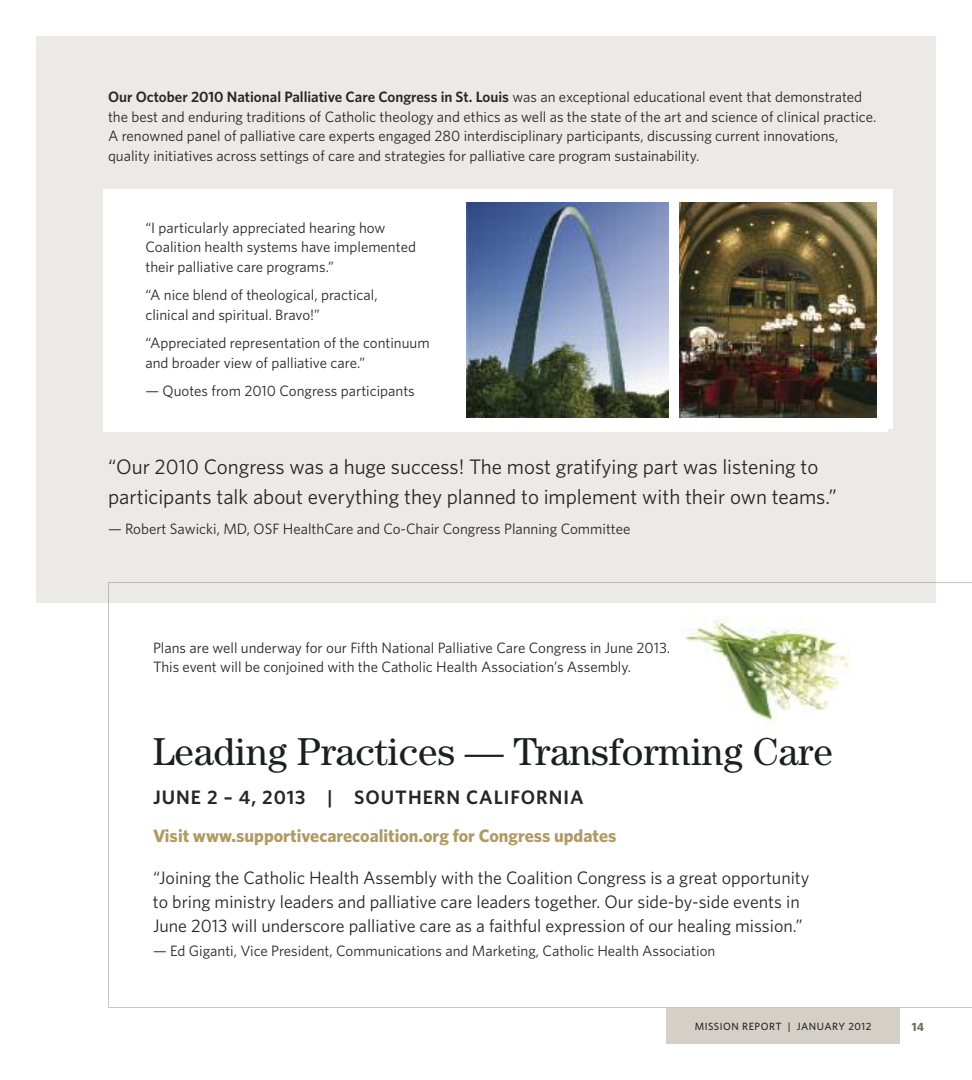
<style>
.page{position:relative;width:972px;height:1080px;background:#fff}
.page>*{position:absolute;margin:0;border:0;box-sizing:border-box;transform-origin:0 0}
.t1{font:39px "Century";color:#1d1e20}
.t2{font:21px/30px "Whitney";color:#272627}
.t3{font:600 19.5px "Whitney";letter-spacing:.05em;color:#272627}
.t4{font:18px/24px "Whitney";color:#272627}
.t5{font:700 18px "Whitney";color:#b19962}
.t6{font:15px/19.5px "Whitney";color:#272627}
.t7{font:700 12px "Whitney";color:#716d61}
.t8{font:500 10.5px "Whitney";letter-spacing:.05em;color:#272627}
.s1{font-weight:600}
</style>
<div class="page">
<div style="left:36px;top:36px;width:900px;height:567px;background:#eceae6"></div>
<svg style="left:108px;top:582px;width:828px;height:21px"></svg>
<div style="left:108px;top:189px;width:785px;height:240px;background:#fff"></div>
<div style="left:666px;top:1008px;width:234px;height:36px;background:#d4cfc7"></div>
<img style="left:466px;top:202px;width:203px;height:216px">
<img style="left:680px;top:202px;width:196px;height:216px">
<img style="left:684px;top:616px;width:166px;height:104px">
<p class="t6" style="left:108px;top:88px;width:770px"><span class="s1">Our October 2010 National Palliative Care Congress in St. Louis</span> was an exceptional educational event that demonstrated the best and enduring traditions of Catholic theology and ethics as well as the state of the art and science of clinical practice.<br>A renowned panel of palliative care experts engaged 280 interdisciplinary participants, discussing current innovations, quality initiatives across settings of care and strategies for palliative care program sustainability.</p>
<p class="t6" style="left:145px;top:219px;width:272px">“I particularly appreciated hearing how<br>Coalition health systems have implemented their palliative care programs.”</p>
<p class="t6" style="left:145px;top:286px;width:234px">“A nice blend of theological, practical, clinical and spiritual. Bravo!”</p>
<p class="t6" style="left:145px;top:334px;width:286px">“Appreciated representation of the continuum and broader view of palliative care.”</p>
<p class="t6" style="left:145px;top:382px;width:271px">— Quotes from 2010 Congress participants</p>
<h2 class="t2" style="left:108px;top:454px;width:731px">“Our 2010 Congress was a huge success! The most gratifying part was listening to participants talk about everything they planned to implement with their own teams.”</h2>
<p class="t6" style="left:108px;top:521px;width:524px">— Robert Sawicki, MD, OSF HealthCare and Co-Chair Congress Planning Committee</p>
<p class="t6" style="left:153px;top:639px;width:519px">Plans are well underway for our Fifth National Palliative Care Congress in June 2013.<br>This event will be conjoined with the Catholic Health Association’s Assembly.</p>
<h1 class="t1" style="left:153px;top:738px;width:681px">Leading Practices — Transforming Care</h1>
<h3 class="t3" style="left:153px;top:791px;width:432px">JUNE 2 – 4, 2013 | SOUTHERN CALIFORNIA</h3>
<p class="t5" style="left:153px;top:829px;width:465px">Visit www.supportivecarecoalition.org for Congress updates</p>
<p class="t4" style="left:153px;top:868px;width:658px">“Joining the Catholic Health Assembly with the Coalition Congress is a great opportunity to bring ministry leaders and palliative care leaders together. Our side-by-side events in<br>June 2013 will underscore palliative care as a faithful expression of our healing mission.”</p>
<p class="t6" style="left:153px;top:943px;width:564px">— Ed Giganti, Vice President, Communications and Marketing, Catholic Health Association</p>
<p class="t8" style="left:695px;top:1023px;width:178px">MISSION REPORT | JANUARY 2012</p>
<p class="t7" style="left:912px;top:1023px;width:14px">14</p>
</div>
